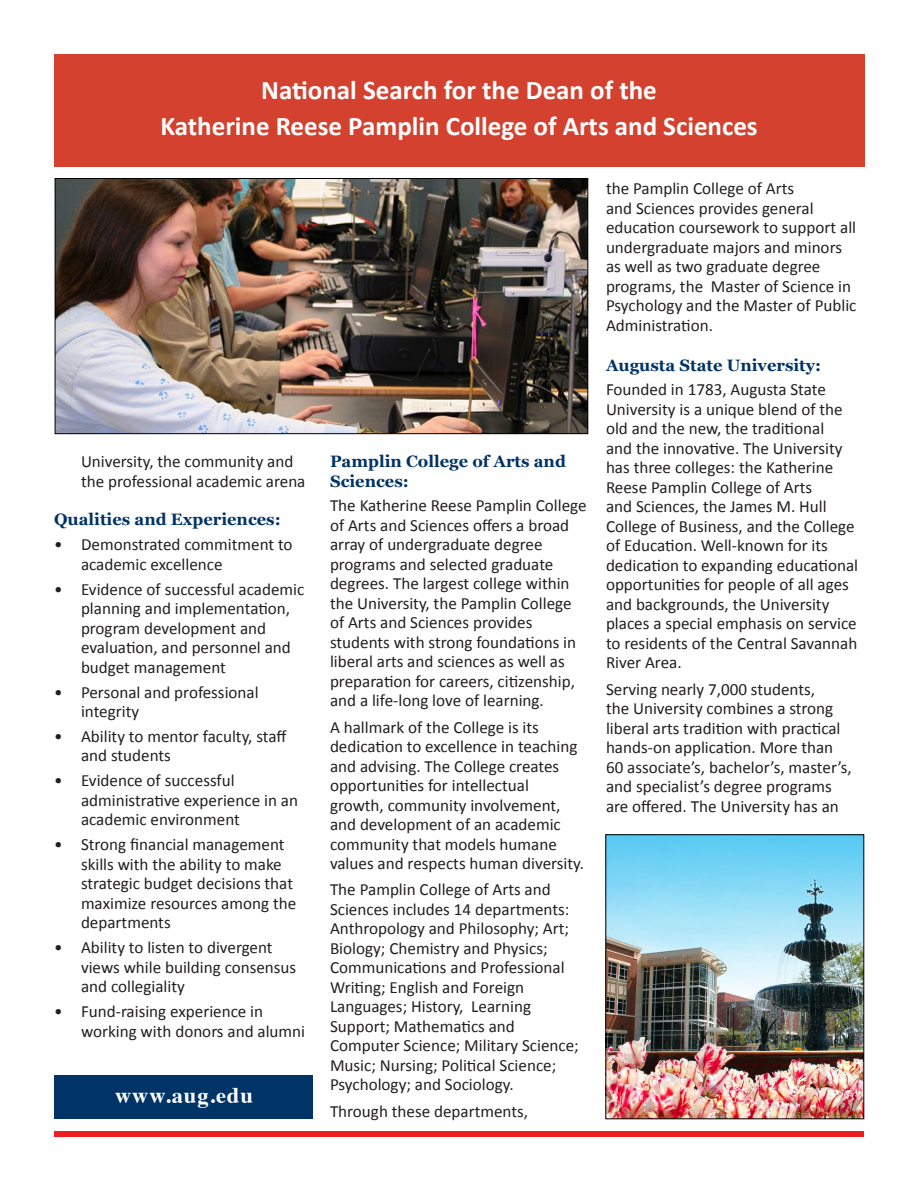
<style>
.page{position:relative;width:918px;height:1188px;background:#fff}
.page>*{position:absolute;margin:0;border:0;box-sizing:border-box;transform-origin:0 0}
.t1{font:700 27px "Calibri";color:#fff}
.t2{font:700 22.5px "Times";letter-spacing:.04em;color:#fff}
.t3{font:17.1px/19.5px "Calibri";color:#231f20}
.t4{font:700 16.5px/19.5px "Georgia";color:#036}
</style>
<div class="page">
<div style="left:54px;top:54px;width:810px;height:112px;background:#d4412e"></div>
<img style="left:57px;top:180px;width:529px;height:252px">
<div style="left:55px;top:178px;width:533px;height:256px;border:1px solid #000"></div>
<img style="left:608px;top:837px;width:254px;height:280px">
<div style="left:55px;top:1076px;width:258px;height:43px;background:#036"></div>
<div style="left:54px;top:1131px;width:810px;height:6px;background:#ee1d23"></div>
<p class="t1" style="left:261px;top:73px;width:397px">National Search for the Dean of the</p>
<p class="t1" style="left:160px;top:109px;width:599px">Katherine Reese Pamplin College of Arts and Sciences</p>
<p class="t3" style="left:81px;top:451px;width:226px">University, the community and the professional academic arena</p>
<p class="t4" style="left:54px;top:510px;width:228px">Qualities and Experiences:</p>
<p class="t3" style="left:81px;top:534px;width:213px;text-indent:-27px">• Demonstrated commitment to academic excellence</p>
<p class="t3" style="left:81px;top:578px;width:225px;text-indent:-27px">• Evidence of successful academic planning and implementation, program development and evaluation, and personnel and budget management</p>
<p class="t3" style="left:81px;top:681px;width:179px;text-indent:-27px">• Personal and professional integrity</p>
<p class="t3" style="left:81px;top:726px;width:207px;text-indent:-27px">• Ability to mentor faculty, staff and students</p>
<p class="t3" style="left:81px;top:770px;width:219px;text-indent:-27px">• Evidence of successful administrative experience in an academic environment</p>
<p class="t3" style="left:81px;top:834px;width:217px;text-indent:-27px">• Strong financial management skills with the ability to make strategic budget decisions that maximize resources among the departments</p>
<p class="t3" style="left:81px;top:937px;width:217px;text-indent:-27px">• Ability to listen to divergent views while building consensus and collegiality</p>
<p class="t3" style="left:81px;top:1001px;width:226px;text-indent:-27px">• Fund-raising experience in working with donors and alumni</p>
<p class="t2" style="left:115px;top:1074px;width:139px">www.aug.edu</p>
<p class="t4" style="left:330px;top:452px;width:237px">Pamplin College of Arts and<br>Sciences:</p>
<p class="t3" style="left:330px;top:495px;width:258px">The Katherine Reese Pamplin College of Arts and Sciences offers a broad array of undergraduate degree programs and selected graduate degrees. The largest college within the University, the Pamplin College of Arts and Sciences provides students with strong foundations in liberal arts and sciences as well as preparation for careers, citizenship, and a life-long love of learning.</p>
<p class="t3" style="left:330px;top:716px;width:256px">A hallmark of the College is its dedication to excellence in teaching and advising. The College creates opportunities for intellectual growth, community involvement, and development of an academic community that models humane values and respects human diversity.</p>
<p class="t3" style="left:330px;top:879px;width:250px">The Pamplin College of Arts and<br>Sciences includes 14 departments:<br>Anthropology and Philosophy; Art;<br>Biology; Chemistry and Physics;<br>Communications and Professional<br>Writing; English and Foreign<br>Languages; History, Learning<br>Support; Mathematics and<br>Computer Science; Military Science;<br>Music; Nursing; Political Science;<br>Psychology; and Sociology.</p>
<p class="t3" style="left:330px;top:1100px;width:200px">Through these departments,</p>
<p class="t3" style="left:606px;top:178px;width:252px">the Pamplin College of Arts<br>and Sciences provides general education coursework to support all undergraduate majors and minors as well as two graduate degree programs, the Master of Science in<br>Psychology and the Master of Public<br>Administration.</p>
<p class="t4" style="left:606px;top:355px;width:217px">Augusta State University:</p>
<p class="t3" style="left:606px;top:379px;width:254px">Founded in 1783, Augusta State<br>University is a unique blend of the old and the new, the traditional<br>and the innovative. The University has three colleges: the Katherine<br>Reese Pamplin College of Arts<br>and Sciences, the James M. Hull<br>College of Business, and the College of Education. Well-known for its dedication to expanding educational opportunities for people of all ages and backgrounds, the University places a special emphasis on service to residents of the Central Savannah<br>River Area.</p>
<p class="t3" style="left:606px;top:678px;width:247px">Serving nearly 7,000 students,<br>the University combines a strong liberal arts tradition with practical hands-on application. More than 60 associate’s, bachelor’s, master’s, and specialist’s degree programs are offered. The University has an</p>
</div>
